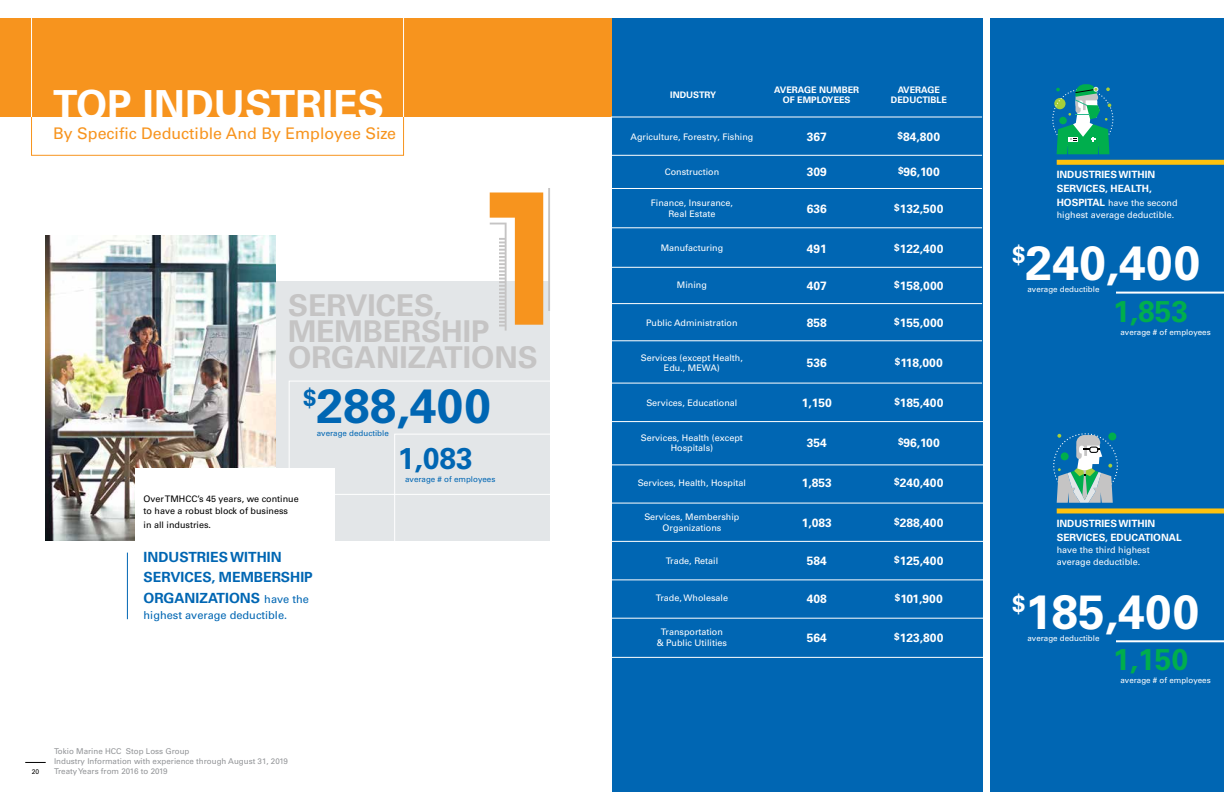
<style>
.page{position:relative;width:1224px;height:792px;background:#fff}
.page>*{position:absolute;margin:0;border:0;box-sizing:border-box;transform-origin:0 0}
.t1{font:700 48px "Univers";color:#fff}
.t2{font:700 48px "Univers";color:#0066b3}
.t3{font:700 40px "Univers";color:#fff}
.t4{font:700 30px/26px "Univers";color:#c5c4c4}
.t5{font:700 30px "Univers";color:#00ae4d}
.t6{font:700 30px "Univers";color:#0066b3}
.t7{font:16px "Univers";color:#f7941e}
.t8{font:700 14px/20.5px "Univers";color:#0066b3}
.t9{font:700 12px "Univers";color:#fff}
.t10{font:11px "Univers";color:#0066b3}
.t11{font:700 10px/14px "Univers";color:#fff}
.t12{font:9px/10.8px "Univers";color:#fff;text-align:center}
.t13{font:9px/12px "Univers";color:#000}
.t14{font:700 9px/10.8px "Univers";color:#fff;text-align:center}
.t15{font:8px/9.6px "Univers";color:#939598}
.t16{font:8px "Univers";color:#fff}
.t17{font:8px "Univers";color:#0066b3}
.t18{font:6.8px "Univers";color:#000}
.s1{font-weight:400;font-size:11px}
.s2{font-weight:700;font-size:10px}
</style>
<div class="page">
<svg style="left:25px;top:762px;width:21px;height:1px"></svg>
<div style="left:990px;top:18px;width:234px;height:774px;background:#0066b3"></div>
<div style="left:252px;top:282px;width:298px;height:259px;background:#e3e6e8"></div>
<div style="left:289px;top:381px;width:323px;height:114px;border:1px solid #fff"></div>
<div style="left:394px;top:434px;width:179px;height:116px;border:1px solid #fff"></div>
<div style="left:31px;top:116px;width:373px;height:40px;border:1px solid #f7941e"></div>
<div style="left:0;top:18px;width:975px;height:99px;background:#f7941e"></div>
<img style="left:45px;top:235px;width:230px;height:306px">
<div style="left:135px;top:469px;width:200px;height:259px;background:#fff"></div>
<div style="left:31px;top:0;width:373px;height:117px;border:1px solid #fff"></div>
<hr style="left:127px;top:553px;width:1px;height:66px;background:#0066b3">
<div style="left:612px;top:18px;width:370px;height:774px;background:#0066b3"></div>
<svg style="left:624px;top:154px;width:341px;height:503px"></svg>
<hr style="left:611px;top:117px;width:371px;height:1px;background:#fff">
<hr style="left:611px;top:155px;width:371px;height:1px;background:#fff">
<hr style="left:611px;top:188px;width:371px;height:1px;background:#fff">
<hr style="left:611px;top:228px;width:371px;height:1px;background:#fff">
<hr style="left:611px;top:267px;width:371px;height:1px;background:#fff">
<hr style="left:611px;top:303px;width:371px;height:1px;background:#fff">
<hr style="left:611px;top:341px;width:371px;height:1px;background:#fff">
<hr style="left:611px;top:383px;width:371px;height:1px;background:#fff">
<hr style="left:612px;top:421px;width:371px;height:1px;background:#fff">
<hr style="left:612px;top:465px;width:371px;height:1px;background:#fff">
<hr style="left:612px;top:503px;width:371px;height:1px;background:#fff">
<hr style="left:612px;top:541px;width:371px;height:1px;background:#fff">
<hr style="left:612px;top:580px;width:371px;height:1px;background:#fff">
<hr style="left:612px;top:618px;width:371px;height:1px;background:#fff">
<hr style="left:612px;top:657px;width:371px;height:1px;background:#fff">
<svg style="left:490px;top:188px;width:60px;height:143px"></svg>
<div style="left:1057px;top:508px;width:167px;height:5px;background:#ffc20e"></div>
<hr style="left:1116px;top:640px;width:108px;height:2px;background:#fff">
<svg style="left:1053px;top:433px;width:65px;height:70px"></svg>
<div style="left:1057px;top:160px;width:167px;height:5px;background:#ffc20e"></div>
<hr style="left:1116px;top:292px;width:108px;height:2px;background:#fff">
<svg style="left:1052px;top:84px;width:61px;height:70px"></svg>
<h2 class="t3" style="left:53px;top:82px;width:333px">TOP INDUSTRIES</h2>
<h3 class="t7" style="left:53px;top:124px;width:344px">By Specific Deductible And By Employee Size</h3>
<h3 class="t4" style="left:288px;top:292px;width:251px">SERVICES,<br>MEMBERSHIP<br>ORGANIZATIONS</h3>
<h1 class="t2" style="left:303px;top:378px;width:189px"><sup>$</sup>288,400</h1>
<p class="t17" style="left:317px;top:428px;width:74px">average deductible</p>
<h3 class="t6" style="left:398px;top:441px;width:77px">1,083</h3>
<p class="t13" style="left:144px;top:493px;width:157px">Over TMHCC’s 45 years, we continue to have a robust block of business</p>
<p class="t13" style="left:144px;top:519px;width:69px">in all industries.</p>
<h3 class="t8" style="left:144px;top:547px;width:171px">INDUSTRIES WITHIN<br>SERVICES, MEMBERSHIP<br>ORGANIZATIONS <span class="s1">have the</span></h3>
<p class="t10" style="left:144px;top:609px;width:145px">highest average deductible.</p>
<p class="t17" style="left:405px;top:475px;width:92px">average # of employees</p>
<p class="t18" style="left:32px;top:768px;width:9px">20</p>
<p class="t15" style="left:54px;top:747px;width:235px">Tokio Marine HCC Stop Loss Group<br>Industry Information with experience through August 31, 2019<br>Treaty Years from 2016 to 2019</p>
<p class="t14" style="left:670px;top:90px;width:47px">INDUSTRY</p>
<p class="t14" style="left:774px;top:84px;width:86px">AVERAGE NUMBER<br>OF EMPLOYEES</p>
<p class="t14" style="left:891px;top:84px;width:58px">AVERAGE<br>DEDUCTIBLE</p>
<p class="t12" style="left:631px;top:131px;width:124px">Agriculture, Forestry, Fishing</p>
<h3 class="t9" style="left:807px;top:130px;width:22px">367</h3>
<h3 class="t9" style="left:898px;top:130px;width:44px"><sup>$</sup>84,800</h3>
<p class="t12" style="left:665px;top:167px;width:56px">Construction</p>
<h3 class="t9" style="left:807px;top:165px;width:22px">309</h3>
<h3 class="t9" style="left:898px;top:165px;width:43px"><sup>$</sup>96,100</h3>
<p class="t12" style="left:651px;top:198px;width:84px">Finance, Insurance,<br>Real Estate</p>
<h3 class="t9" style="left:807px;top:202px;width:22px">636</h3>
<h3 class="t9" style="left:894px;top:202px;width:51px"><sup>$</sup>132,500</h3>
<p class="t12" style="left:661px;top:243px;width:64px">Manufacturing</p>
<h3 class="t9" style="left:807px;top:241px;width:22px">491</h3>
<h3 class="t9" style="left:894px;top:241px;width:51px"><sup>$</sup>122,400</h3>
<p class="t12" style="left:677px;top:280px;width:31px">Mining</p>
<h3 class="t9" style="left:807px;top:278px;width:22px">407</h3>
<h3 class="t9" style="left:894px;top:278px;width:51px"><sup>$</sup>158,000</h3>
<p class="t12" style="left:646px;top:317px;width:93px">Public Administration</p>
<h3 class="t9" style="left:807px;top:316px;width:22px">858</h3>
<h3 class="t9" style="left:894px;top:316px;width:51px"><sup>$</sup>155,000</h3>
<p class="t12" style="left:641px;top:352px;width:103px">Services (except Health,<br>Edu., MEWA)</p>
<h3 class="t9" style="left:807px;top:356px;width:22px">536</h3>
<h3 class="t9" style="left:895px;top:356px;width:50px"><sup>$</sup>118,000</h3>
<p class="t12" style="left:647px;top:397px;width:92px">Services, Educational</p>
<h3 class="t9" style="left:802px;top:396px;width:32px">1,150</h3>
<h3 class="t9" style="left:894px;top:396px;width:50px"><sup>$</sup>185,400</h3>
<p class="t12" style="left:641px;top:432px;width:103px">Services, Health (except<br>Hospitals)</p>
<h3 class="t9" style="left:807px;top:436px;width:22px">354</h3>
<h3 class="t9" style="left:898px;top:436px;width:43px"><sup>$</sup>96,100</h3>
<p class="t12" style="left:638px;top:478px;width:110px">Services, Health, Hospital</p>
<h3 class="t9" style="left:802px;top:476px;width:32px">1,853</h3>
<h3 class="t9" style="left:894px;top:476px;width:51px"><sup>$</sup>240,400</h3>
<p class="t12" style="left:644px;top:512px;width:97px">Services, Membership<br>Organizations</p>
<h3 class="t9" style="left:802px;top:516px;width:32px">1,083</h3>
<h3 class="t9" style="left:894px;top:516px;width:51px"><sup>$</sup>288,400</h3>
<p class="t12" style="left:666px;top:556px;width:54px">Trade, Retail</p>
<h3 class="t9" style="left:807px;top:554px;width:22px">584</h3>
<h3 class="t9" style="left:894px;top:554px;width:51px"><sup>$</sup>125,400</h3>
<p class="t12" style="left:656px;top:593px;width:74px">Trade, Wholesale</p>
<h3 class="t9" style="left:807px;top:591px;width:22px">408</h3>
<h3 class="t9" style="left:895px;top:591px;width:49px"><sup>$</sup>101,900</h3>
<p class="t12" style="left:657px;top:627px;width:72px">Transportation &amp; Public Utilities</p>
<h3 class="t9" style="left:807px;top:631px;width:22px">564</h3>
<h3 class="t9" style="left:894px;top:631px;width:51px"><sup>$</sup>123,800</h3>
<p class="t11" style="left:1057px;top:168px;width:100px">INDUSTRIES WITHIN<br>SERVICES, HEALTH,</p>
<p class="t12" style="left:1057px;top:197px;width:122px;line-height:12px;text-align:left"><span class="s2">HOSPITAL</span> have the second highest average deductible.</p>
<h1 class="t1" style="left:1012px;top:235px;width:189px"><sup>$</sup>240,400</h1>
<p class="t16" style="left:1028px;top:285px;width:74px">average deductible</p>
<h3 class="t5" style="left:1113px;top:293px;width:77px">1,853</h3>
<p class="t16" style="left:1120px;top:327px;width:92px">average # of employees</p>
<p class="t11" style="left:1057px;top:517px;width:126px">INDUSTRIES WITHIN<br>SERVICES, EDUCATIONAL</p>
<p class="t12" style="left:1057px;top:544px;width:95px;line-height:12px;text-align:left">have the third highest average deductible.</p>
<h1 class="t1" style="left:1012px;top:584px;width:188px"><sup>$</sup>185,400</h1>
<p class="t16" style="left:1028px;top:633px;width:74px">average deductible</p>
<h3 class="t5" style="left:1113px;top:642px;width:77px">1,150</h3>
<p class="t16" style="left:1120px;top:676px;width:92px">average # of employees</p>
</div>
